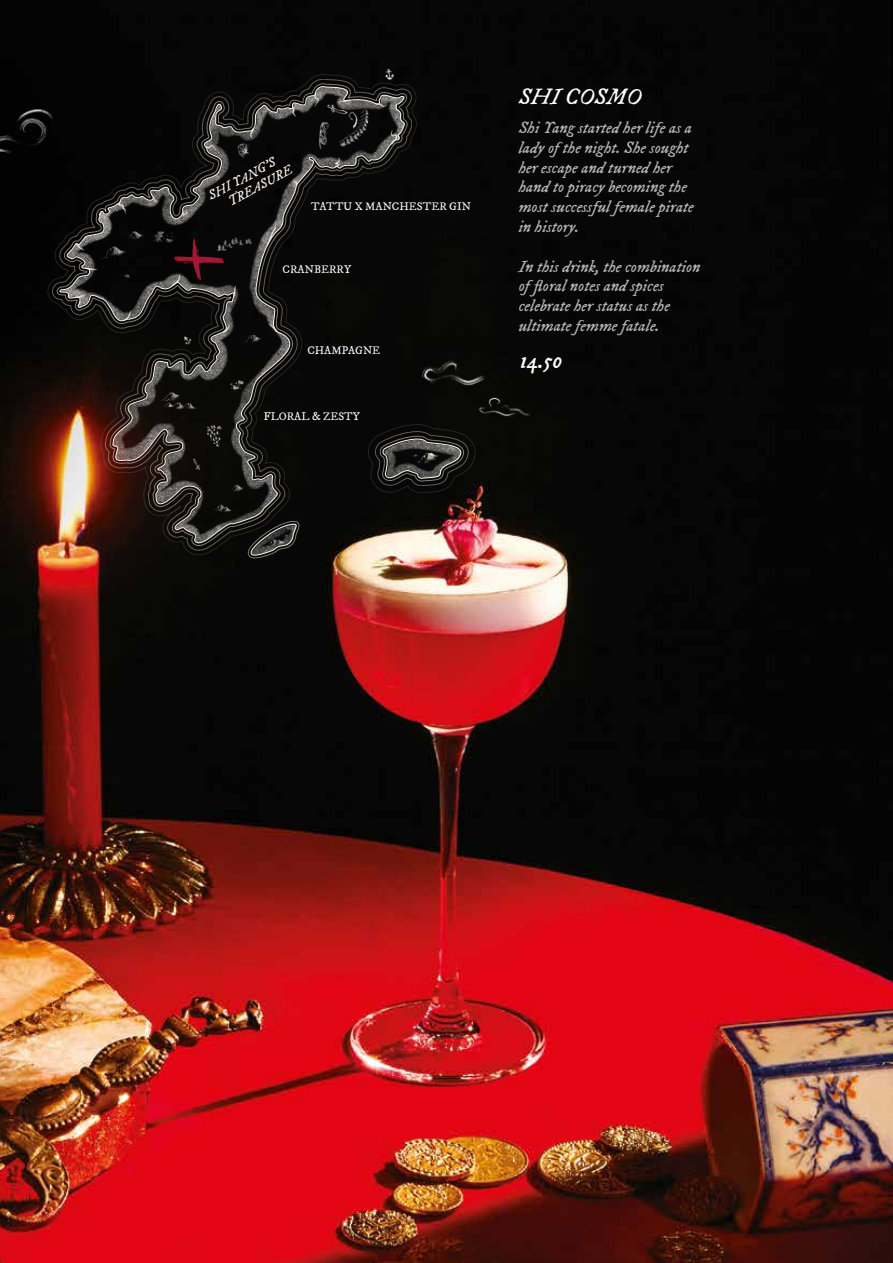
<style>
.page{position:relative;width:893px;height:1263px;background:#fff}
.page>*{position:absolute;margin:0;border:0;box-sizing:border-box;transform-origin:0 0}
.t1{font:22.5px "IM FELL DW Pica Italic";color:#fff}
.t2{font:16.5px/19.8px "IM FELL DW Pica Italic";color:#fff}
.t3{font:13.2px/14.5px "IM FELL DW Pica Italic";color:#f9f0e5}
.t4{font:11.25px "IM FELL DW Pica Roman";color:#fff}
</style>
<div class="page">
<img style="left:0;top:0;width:893px;height:1263px">
<img style="left:43px;top:21px;width:435px;height:615px">
<img style="left:368px;top:511px;width:107px;height:53px">
<svg style="left:222px;top:555px;width:78px;height:14px"></svg>
<svg style="left:48px;top:74px;width:369px;height:481px;background:#2d201a"></svg>
<svg style="left:52px;top:79px;width:360px;height:471px;background:#22110d"></svg>
<svg style="left:57px;top:84px;width:351px;height:467px;background:#231f1b"></svg>
<svg style="left:174px;top:238px;width:50px;height:42px;background:#270d12"></svg>
<div style="left:0;top:94px;width:98px;height:135px;background:#020202"></div>
<img style="left:348px;top:265px;width:247px;height:246px">
<hr style="left:891px;top:0;width:2px;height:513px;background:#000">
<p class="t3" style="left:219px;top:183px;width:73px;text-indent:-15px;rotate:-28deg">SHI YANG’S<br>TREASURE</p>
<p class="t4" style="left:311px;top:200px;width:161px">TATTU X MANCHESTER GIN</p>
<p class="t4" style="left:283px;top:263px;width:70px">CRANBERRY</p>
<p class="t4" style="left:307px;top:344px;width:74px">CHAMPAGNE</p>
<p class="t4" style="left:264px;top:409px;width:98px">FLORAL &amp; ZESTY</p>
<h1 class="t1" style="left:519px;top:84px;width:125px">SHI COSMO</h1>
<p class="t2" style="left:519px;top:118px;width:177px">Shi Yang started her life as a lady of the night. She sought her escape and turned her hand to piracy becoming the most successful female pirate in history.</p>
<p class="t2" style="left:519px;top:257px;width:183px">In this drink, the combination of floral notes and spices celebrate her status as the ultimate femme fatale.</p>
<h1 class="t1" style="left:519px;top:348px;width:44px">14.50</h1>
</div>
